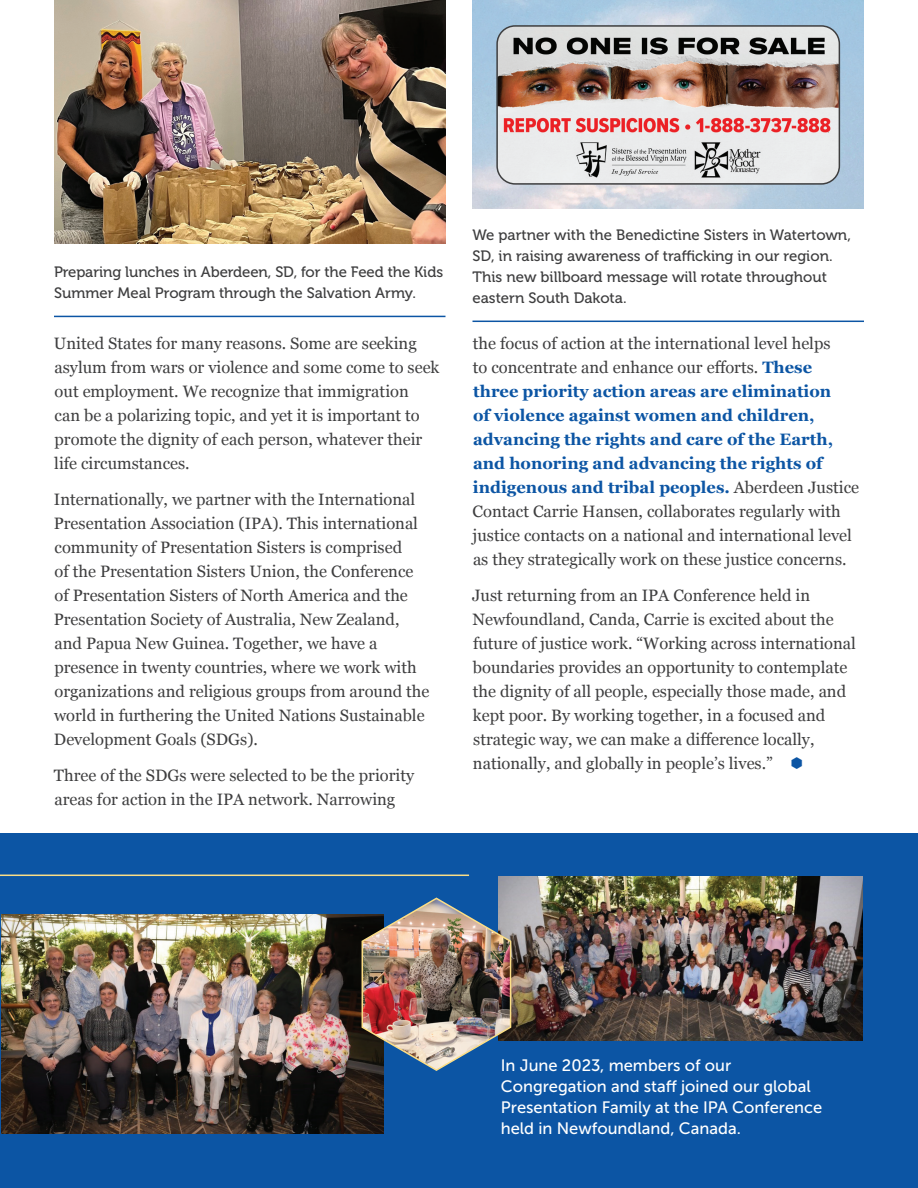
<style>
.page{position:relative;width:918px;height:1188px;background:#fff}
.page>*{position:absolute;margin:0;border:0;box-sizing:border-box;transform-origin:0 0}
.t1{font:16.5px/24px "Georgia";color:#3e3e3f}
.t2{font:16.5px/21px "Museo Sans 500";color:#fff}
.t3{font:15px/21px "Museo 500";color:#3e3e3f}
.s1{font-weight:700;color:#0c55a4}
</style>
<div class="page">
<div style="left:0;top:833px;width:918px;height:355px;background:#0c55a4"></div>
<img style="left:54px;top:0;width:392px;height:244px">
<img style="left:472px;top:0;width:392px;height:209px">
<img style="left:497px;top:26px;width:342px;height:158px">
<div style="left:496px;top:25px;width:344px;height:160px;border:2px solid #3e3e3f;border-radius:18px"></div>
<hr style="left:54px;top:316px;width:392px;height:1px;background:#0c55a4">
<hr style="left:472px;top:321px;width:392px;height:1px;background:#0c55a4">
<img style="left:2px;top:914px;width:381px;height:220px">
<img style="left:498px;top:876px;width:365px;height:165px">
<img style="left:361px;top:897px;width:152px;height:175px">
<hr style="left:0;top:875px;width:469px;height:1px;background:#fcde86">
<p class="t3" style="left:54px;top:261px;width:391px">Preparing lunches in Aberdeen, SD, for the Feed the Kids<br>Summer Meal Program through the Salvation Army.</p>
<p class="t1" style="left:54px;top:330px;width:387px">United States for many reasons. Some are seeking asylum from wars or violence and some come to seek out employment. We recognize that immigration<br>can be a polarizing topic, and yet it is important to promote the dignity of each person, whatever their life circumstances.</p>
<p class="t1" style="left:54px;top:486px;width:377px">Internationally, we partner with the International Presentation Association (IPA). This international community of Presentation Sisters is comprised<br>of the Presentation Sisters Union, the Conference of Presentation Sisters of North America and the Presentation Society of Australia, New Zealand, and Papua New Guinea. Together, we have a presence in twenty countries, where we work with organizations and religious groups from around the world in furthering the United Nations Sustainable Development Goals (SDGs).</p>
<p class="t1" style="left:54px;top:762px;width:362px">Three of the SDGs were selected to be the priority areas for action in the IPA network. Narrowing</p>
<p class="t3" style="left:472px;top:224px;width:380px">We partner with the Benedictine Sisters in Watertown, SD, in raising awareness of trafficking in our region.<br>This new billboard message will rotate throughout eastern South Dakota.</p>
<p class="t1" style="left:473px;top:330px;width:388px">the focus of action at the international level helps<br>to concentrate and enhance our efforts. <span class="s1">These three priority action areas are elimination<br>of violence against women and children, advancing the rights and care of the Earth, and honoring and advancing the rights of indigenous and tribal peoples.</span> Aberdeen Justice Contact Carrie Hansen, collaborates regularly with justice contacts on a national and international level as they strategically work on these justice concerns.</p>
<p class="t1" style="left:472px;top:583px;width:385px">Just returning from an IPA Conference held in Newfoundland, Canda, Carrie is excited about the future of justice work. “Working across international boundaries provides an opportunity to contemplate the dignity of all people, especially those made, and kept poor. By working together, in a focused and strategic way, we can make a difference locally, nationally, and globally in people’s lives.”</p>
<p class="t2" style="left:501px;top:1055px;width:323px">In June 2023, members of our Congregation and staff joined our global Presentation Family at the IPA Conference held in Newfoundland, Canada.</p>
</div>
